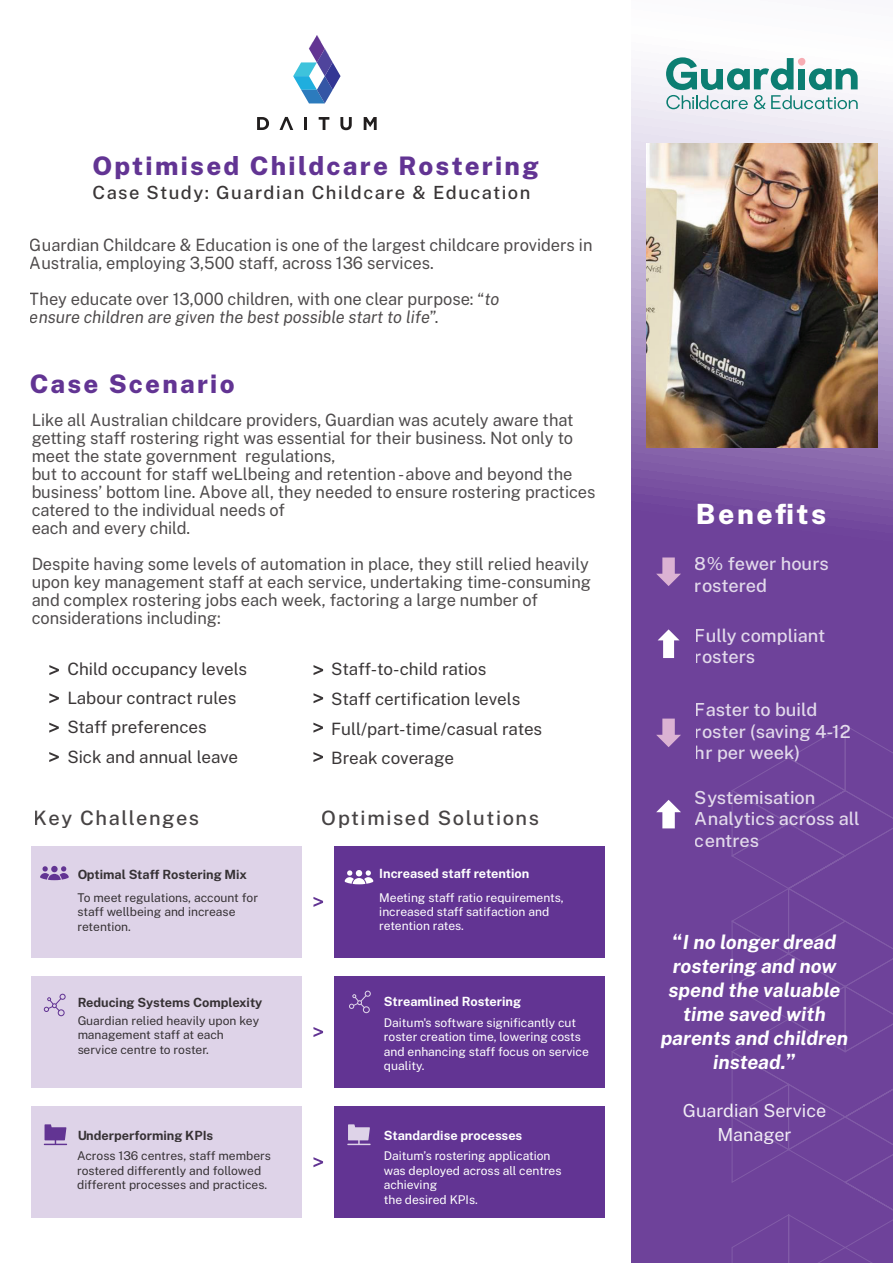
<style>
.page{position:relative;width:893px;height:1263px;background:#fff}
.page>*{position:absolute;margin:0;border:0;box-sizing:border-box;transform-origin:0 0}
.t1{font:800 27.9px "Public Sans";letter-spacing:.09em;color:#fff}
.t2{font:800 25.5px "Public Sans";letter-spacing:.09em;color:#623493}
.t3{font:500 19.8px "Public Sans";letter-spacing:.08em;color:#231f20}
.t4{font:italic 700 19.5px/24px "Public Sans";color:#fff;text-align:center}
.t5{font:500 18.15px "Public Sans";letter-spacing:.08em;color:rgb(35 31 32/.9)}
.t6{font:500 18px/21.6px "Public Sans";color:#fff}
.t7{font:18px/24px "Public Sans";color:rgb(255 255 255/.9);text-align:center}
.t8{font:16.95px/18px "Public Sans";color:rgb(35 31 32/.9)}
.t9{font:700 12.75px "Public Sans";color:#231f20}
.t10{font:700 12.75px "Public Sans";color:#fff}
.t11{font:12px/14.5px "Public Sans";color:#fff}
.t12{font:12px/14.5px "Public Sans";letter-spacing:-.005em;color:#231f20}
.s1{font-style:italic}
.s2{font-style:normal;font-size:21px}
</style>
<div class="page">
<svg style="left:632px;top:67px;width:261px;height:1196px;background:#7f59a5"></svg>
<div style="left:731px;top:724px;width:162px;height:539px;background:#6e429a"></div>
<hr style="left:788px;top:1215px;width:1px;height:48px;background:#fff">
<svg style="left:364px;top:117px;width:13px;height:13px"></svg>
<svg style="left:340px;top:117px;width:12px;height:13px"></svg>
<svg style="left:319px;top:117px;width:10px;height:13px"></svg>
<svg style="left:304px;top:117px;width:3px;height:13px"></svg>
<svg style="left:280px;top:117px;width:13px;height:13px"></svg>
<svg style="left:257px;top:117px;width:12px;height:13px"></svg>
<svg style="left:293px;top:35px;width:48px;height:68px"></svg>
<div style="left:334px;top:846px;width:271px;height:112px;background:#623493"></div>
<div style="left:31px;top:846px;width:271px;height:112px;background:#ded3e8"></div>
<svg style="left:313px;top:897px;width:10px;height:10px"></svg>
<svg style="left:49px;top:665px;width:10px;height:10px"></svg>
<svg style="left:49px;top:693px;width:10px;height:10px"></svg>
<svg style="left:49px;top:723px;width:10px;height:10px"></svg>
<svg style="left:49px;top:752px;width:10px;height:10px"></svg>
<svg style="left:313px;top:665px;width:10px;height:10px"></svg>
<svg style="left:313px;top:693px;width:10px;height:10px"></svg>
<svg style="left:313px;top:723px;width:10px;height:10px"></svg>
<svg style="left:313px;top:752px;width:10px;height:10px"></svg>
<div style="left:334px;top:977px;width:271px;height:111px;background:#623493"></div>
<div style="left:31px;top:977px;width:271px;height:111px;background:#ded3e8"></div>
<svg style="left:313px;top:1027px;width:10px;height:10px"></svg>
<div style="left:334px;top:1107px;width:271px;height:111px;background:#623493"></div>
<div style="left:31px;top:1107px;width:271px;height:111px;background:#ded3e8"></div>
<svg style="left:313px;top:1157px;width:10px;height:10px"></svg>
<svg style="left:44px;top:994px;width:22px;height:22px"></svg>
<svg style="left:349px;top:991px;width:22px;height:22px"></svg>
<svg style="left:44px;top:1124px;width:23px;height:21px"></svg>
<svg style="left:347px;top:1124px;width:24px;height:21px"></svg>
<svg style="left:40px;top:866px;width:29px;height:14px"></svg>
<svg style="left:344px;top:870px;width:29px;height:14px"></svg>
<svg style="left:656px;top:800px;width:25px;height:28px"></svg>
<svg style="left:656px;top:557px;width:25px;height:29px"></svg>
<svg style="left:658px;top:629px;width:22px;height:29px"></svg>
<svg style="left:656px;top:718px;width:25px;height:29px"></svg>
<svg style="left:666px;top:57px;width:192px;height:53px"></svg>
<img style="left:647px;top:144px;width:231px;height:304px">
<h2 class="t2" style="left:93px;top:149px;width:448px">Optimised Childcare Rostering</h2>
<p class="t5" style="left:93px;top:181px;width:439px">Case Study: Guardian Childcare &amp; Education</p>
<p class="t8" style="left:30px;top:235px;width:564px">Guardian Childcare &amp; Education is one of the largest childcare providers in<br>Australia, employing 3,500 staff, across 136 services.</p>
<p class="t8" style="left:30px;top:289px;width:471px">They educate over 13,000 children, with one clear purpose: “<span class="s1">to ensure children are given the best possible start to life</span>”.</p>
<h2 class="t2" style="left:30px;top:367px;width:206px">Case Scenario</h2>
<p class="t8" style="left:32px;top:411px;width:565px">Like all Australian childcare providers, Guardian was acutely aware that getting staff rostering right was essential for their business. Not only to meet the state government regulations,<br>but to account for staff weLlbeing and retention - above and beyond the business’ bottom line. Above all, they needed to ensure rostering practices catered to the individual needs of<br>each and every child.</p>
<p class="t8" style="left:32px;top:555px;width:561px">Despite having some levels of automation in place, they still relied heavily upon key management staff at each service, undertaking time-consuming and complex rostering jobs each week, factoring a large number of considerations including:</p>
<p class="t8" style="left:67px;top:653px;width:181px;line-height:29.4px">Child occupancy levels<br>Labour contract rules<br>Staff preferences<br>Sick and annual leave</p>
<p class="t8" style="left:331px;top:653px;width:212px;line-height:29.7px">Staff-to-child ratios<br>Staff certification levels<br>Full/part-time/casual rates<br>Break coverage</p>
<p class="t3" style="left:34px;top:804px;width:167px">Key Challenges</p>
<p class="t3" style="left:322px;top:804px;width:219px">Optimised Solutions</p>
<p class="t9" style="left:77px;top:866px;width:171px">Optimal Staff Rostering Mix</p>
<p class="t10" style="left:379px;top:865px;width:151px">Increased staff retention</p>
<p class="t11" style="left:379px;top:889px;width:186px">Meeting staff ratio requirements, increased staff satifaction and retention rates.</p>
<p class="t12" style="left:77px;top:889px;width:182px">To meet regulations, account for staff wellbeing and increase retention.</p>
<p class="t9" style="left:77px;top:993px;width:186px">Reducing Systems Complexity</p>
<p class="t10" style="left:384px;top:993px;width:139px">Streamlined Rostering</p>
<p class="t11" style="left:384px;top:1014px;width:206px">Daitum's software significantly cut roster creation time, lowering costs and enhancing staff focus on service quality.</p>
<p class="t12" style="left:77px;top:1013px;width:183px">Guardian relied heavily upon key management staff at each service centre to roster.</p>
<p class="t9" style="left:77px;top:1126px;width:138px">Underperforming KPIs</p>
<p class="t10" style="left:384px;top:1126px;width:140px">Standardise processes</p>
<p class="t11" style="left:384px;top:1148px;width:179px">Daitum’s rostering application was deployed across all centres achieving<br>the desired KPIs.</p>
<p class="t12" style="left:77px;top:1148px;width:195px">Across 136 centres, staff members rostered differently and followed different processes and practices.</p>
<h1 class="t1" style="left:696px;top:496px;width:132px">Benefits</h1>
<p class="t6" style="left:695px;top:553px;width:135px">8% fewer hours rostered</p>
<p class="t6" style="left:695px;top:624px;width:132px">Fully compliant rosters</p>
<p class="t6" style="left:695px;top:698px;width:157px">Faster to build roster (saving 4-12 hr per week)</p>
<p class="t6" style="left:695px;top:786px;width:166px">Systemisation<br>Analytics across all centres</p>
<p class="t4" style="left:661px;top:929px;width:189px"><span class="s2">“</span>I no longer dread rostering and now spend the valuable time saved with parents and children instead.<span class="s2">”</span></p>
<p class="t7" style="left:683px;top:1098px;width:145px">Guardian Service<br>Manager</p>
</div>
